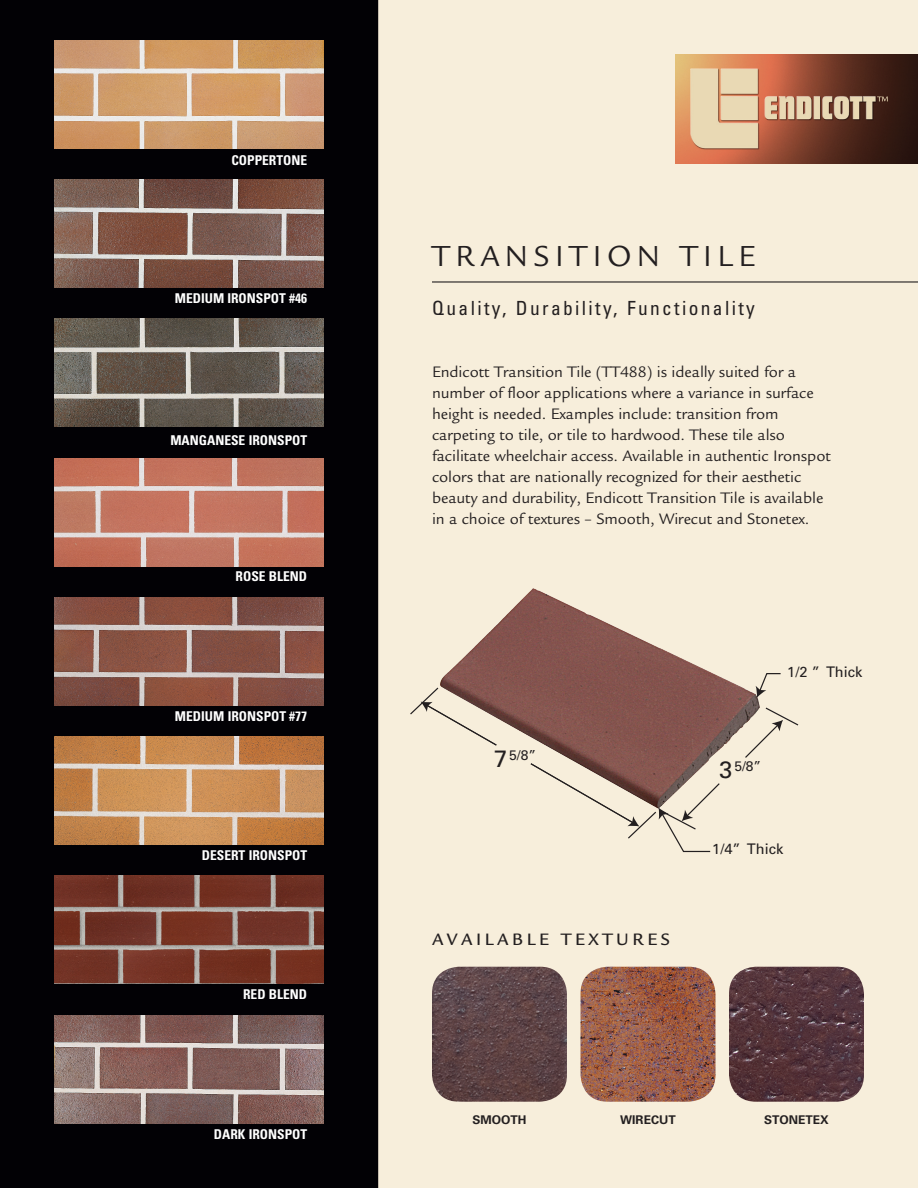
<style>
.page{position:relative;width:918px;height:1188px;background:#fff}
.page>*{position:absolute;margin:0;border:0;box-sizing:border-box;transform-origin:0 0}
.t1{font:31.5px "Legacy Sans";letter-spacing:.18em;color:#231f20}
.t2{font:23.7px "Univers";color:#231f20}
.t3{font:condensed 19.5px "Univers";letter-spacing:.12em;color:#231f20}
.t4{font:500 18px "Legacy Sans";letter-spacing:.2em;color:#231f20}
.t5{font:16.5px/21px "Legacy Sans";letter-spacing:-.005em;color:#231f20}
.t6{font:14.55px "Univers";color:#231f20}
.t7{font:13.8px "Univers";color:#231f20}
.t8{font:700 condensed 13.5px "Univers";color:#fff}
.t9{font:700 12px "Univers";color:#231f20}
</style>
<div class="page">
<div style="left:375px;top:0;width:543px;height:1188px;background:#f7eedb"></div>
<img style="left:440px;top:588px;width:320px;height:174px">
<svg style="left:744px;top:706px;width:55px;height:53px"></svg>
<svg style="left:410px;top:686px;width:88px;height:61px"></svg>
<svg style="left:530px;top:762px;width:190px;height:91px"></svg>
<svg style="left:756px;top:672px;width:25px;height:26px"></svg>
<div style="left:0;top:0;width:378px;height:1188px;background:#020105"></div>
<img style="left:54px;top:40px;width:270px;height:108px">
<img style="left:54px;top:180px;width:270px;height:108px">
<img style="left:54px;top:319px;width:270px;height:108px">
<img style="left:54px;top:458px;width:270px;height:108px">
<img style="left:54px;top:597px;width:270px;height:108px">
<img style="left:54px;top:737px;width:270px;height:108px">
<img style="left:54px;top:1015px;width:270px;height:108px">
<img style="left:54px;top:876px;width:270px;height:108px">
<hr style="left:432px;top:281px;width:486px;height:2px;background:#231f20">
<img style="left:432px;top:967px;width:135px;height:135px">
<img style="left:580px;top:967px;width:136px;height:135px">
<img style="left:729px;top:967px;width:135px;height:135px">
<img style="left:675px;top:54px;width:243px;height:110px">
<p class="t8" style="left:231px;top:151px;width:77px">COPPERTONE</p>
<p class="t8" style="left:175px;top:290px;width:134px">MEDIUM IRONSPOT #46</p>
<p class="t8" style="left:170px;top:431px;width:138px">MANGANESE IRONSPOT</p>
<p class="t8" style="left:236px;top:568px;width:73px">ROSE BLEND</p>
<p class="t8" style="left:175px;top:708px;width:134px">MEDIUM IRONSPOT #77</p>
<p class="t8" style="left:202px;top:847px;width:107px">DESERT IRONSPOT</p>
<p class="t8" style="left:243px;top:986px;width:66px">RED BLEND</p>
<p class="t8" style="left:214px;top:1126px;width:95px">DARK IRONSPOT</p>
<p class="t1" style="left:432px;top:238px;width:325px">TRANSITION TILE</p>
<p class="t3" style="left:432px;top:295px;width:324px">Quality, Durability, Functionality</p>
<p class="t5" style="left:432px;top:361px;width:400px">Endicott Transition Tile (TT488) is ideally suited for a number of floor applications where a variance in surface height is needed. Examples include: transition from carpeting to tile, or tile to hardwood. These tile also facilitate wheelchair access. Available in authentic Ironspot colors that are nationally recognized for their aesthetic beauty and durability, Endicott Transition Tile is available in a choice of textures – Smooth, Wirecut and Stonetex.</p>
<p class="t6" style="left:787px;top:663px;width:77px">1/2 ” Thick</p>
<p class="t7" style="left:509px;top:747px;width:28px">5/8”</p>
<p class="t2" style="left:494px;top:745px;width:15px">7</p>
<p class="t7" style="left:734px;top:758px;width:28px">5/8”</p>
<p class="t2" style="left:719px;top:756px;width:15px">3</p>
<p class="t4" style="left:432px;top:929px;width:240px">AVAILABLE TEXTURES</p>
<p class="t6" style="left:712px;top:841px;width:73px">1/4” Thick</p>
<p class="t9" style="left:473px;top:1112px;width:55px">SMOOTH</p>
<p class="t9" style="left:620px;top:1112px;width:57px">WIRECUT</p>
<p class="t9" style="left:764px;top:1112px;width:66px">STONETEX</p>
</div>
